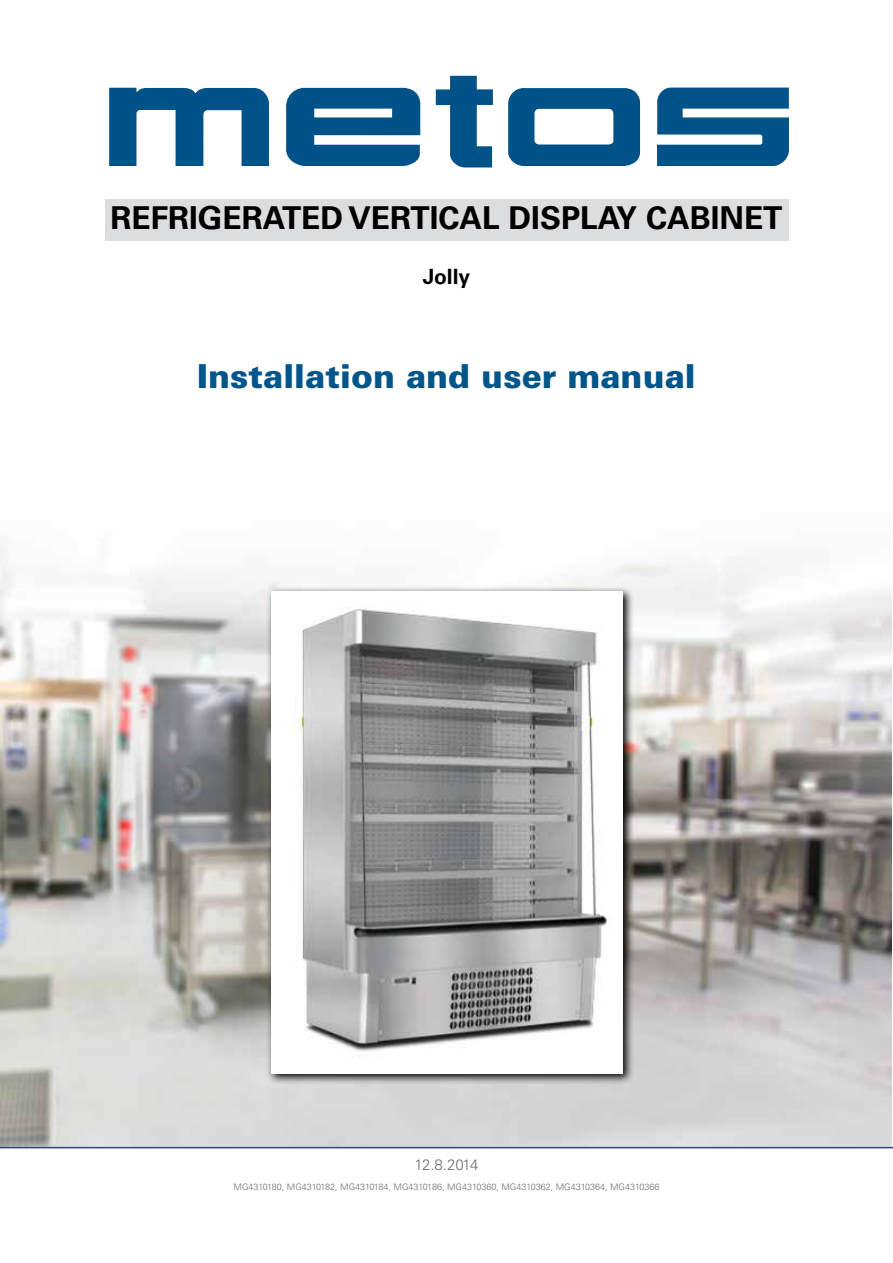
<style>
.page{position:relative;width:893px;height:1263px;background:#fff}
.page>*{position:absolute;margin:0;border:0;box-sizing:border-box;transform-origin:0 0}
.t1{font:900 33px "Univers LT Std";color:#00558b}
.t2{font:700 31.5px "Univers LT Std";color:#000}
.t3{font:700 21px "Univers LT Std";color:#000}
.t4{font:300 15px "Univers LT Std";letter-spacing:-.05em;color:#6d6e71}
.t5{font:300 9px "Univers LT Std";color:#6d6e71}
</style>
<div class="page">
<svg style="left:436px;top:76px;width:57px;height:91px"></svg>
<svg style="left:657px;top:88px;width:132px;height:78px"></svg>
<svg style="left:508px;top:88px;width:132px;height:78px"></svg>
<svg style="left:109px;top:88px;width:160px;height:78px"></svg>
<svg style="left:286px;top:88px;width:134px;height:78px"></svg>
<img style="left:0;top:547px;width:891px;height:600px">
<hr style="left:0;top:1147px;width:893px;height:1px;background:#00558b">
<div style="left:105px;top:200px;width:684px;height:41px;background:#dcddde"></div>
<svg style="left:266px;top:586px;width:368px;height:499px;background:#979593"></svg>
<img style="left:271px;top:591px;width:352px;height:483px">
<h2 class="t2" style="left:110px;top:199px;width:674px">REFRIGERATED VERTICAL DISPLAY CABINET</h2>
<h3 class="t3" style="left:423px;top:264px;width:49px">Jolly</h3>
<h1 class="t1" style="left:197px;top:356px;width:500px">Installation and user manual</h1>
<h3 class="t4" style="left:414px;top:1155px;width:66px">12.8.2014</h3>
<p class="t5" style="left:234px;top:1182px;width:427px">MG4310180, MG4310182, MG4310184, MG4310186, MG4310360, MG4310362, MG4310364, MG4310366</p>
</div>
